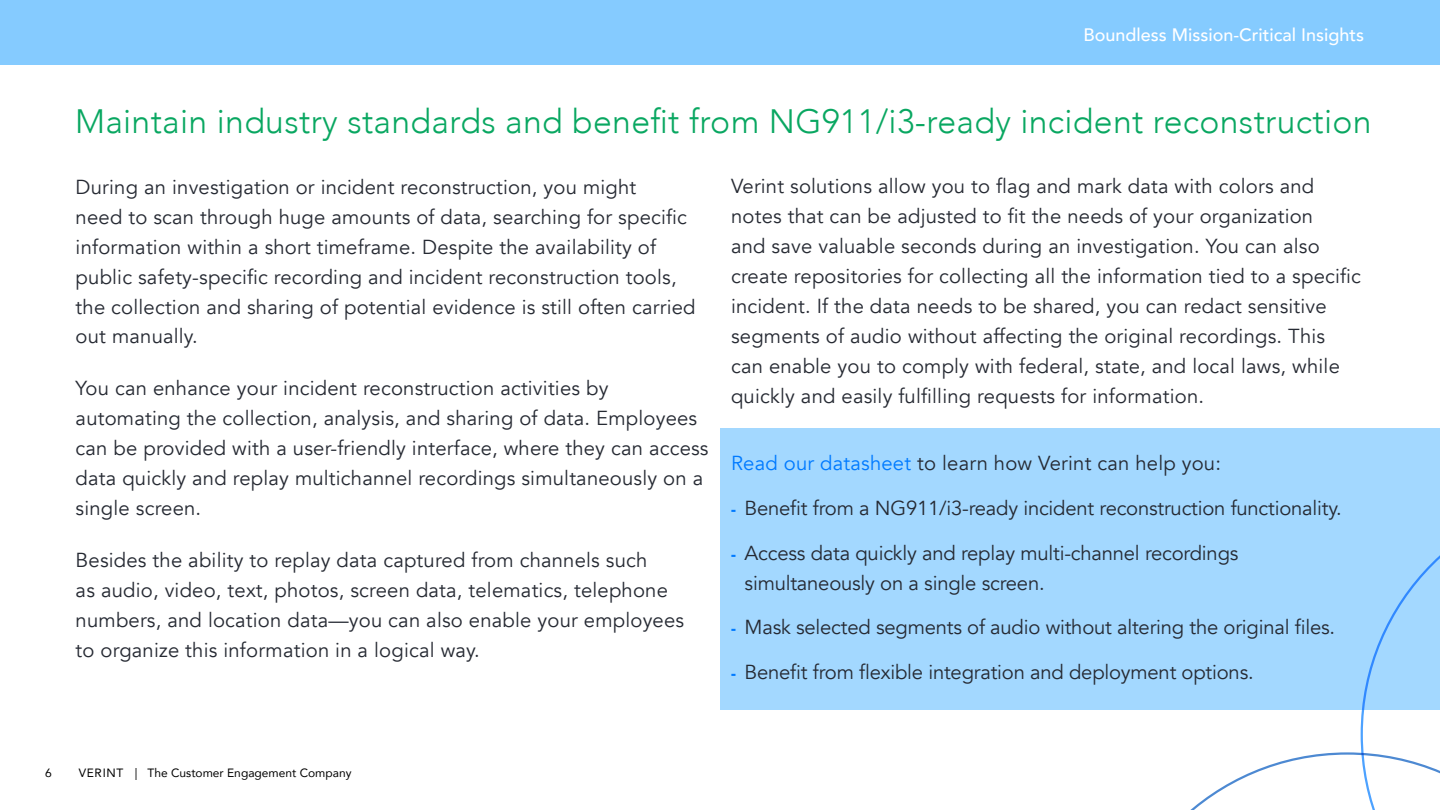
<style>
.page{position:relative;width:1440px;height:810px;background:#fff}
.page>*{position:absolute;margin:0;border:0;box-sizing:border-box;transform-origin:0 0}
.t1{font:300 33.75px "Avenir";letter-spacing:.01em;color:#09a761}
.t2{font:20.25px/30px "Avenir";letter-spacing:.01em;color:#262a33}
.t3{font:20.25px/30px "Avenir";letter-spacing:-.01em;color:#262a33}
.t4{font:500 18px "Avenir";color:#fff}
.t5{font:12px "Avenir";color:#000}
.s1{color:#007aff}
.s2{font-weight:900;font-size:16.5px;color:#007aff}
</style>
<div class="page">
<div style="left:0;top:0;width:1440px;height:64px;background:#85cbff"></div>
<div style="left:720px;top:428px;width:720px;height:282px;background:#a3d8ff"></div>
<svg style="left:1190px;top:555px;width:250px;height:255px"></svg>
<p class="t4" style="left:1083px;top:19px;width:282px">Boundless Mission-Critical Insights</p>
<h1 class="t1" style="left:75px;top:101px;width:1298px">Maintain industry standards and benefit from NG911/i3-ready incident reconstruction</h1>
<p class="t2" style="left:76px;top:172px;width:622px">During an investigation or incident reconstruction, you might<br>need to scan through huge amounts of data, searching for specific information within a short timeframe. Despite the availability of public safety-specific recording and incident reconstruction tools, the collection and sharing of potential evidence is still often carried out manually.</p>
<p class="t2" style="left:76px;top:374px;width:634px">You can enhance your incident reconstruction activities by automating the collection, analysis, and sharing of data. Employees can be provided with a user-friendly interface, where they can access data quickly and replay multichannel recordings simultaneously on a single screen.</p>
<p class="t2" style="left:76px;top:545px;width:610px">Besides the ability to replay data captured from channels such<br>as audio, video, text, photos, screen data, telematics, telephone numbers, and location data—you can also enable your employees to organize this information in a logical way.</p>
<p class="t2" style="left:731px;top:172px;width:631px">Verint solutions allow you to flag and mark data with colors and notes that can be adjusted to fit the needs of your organization<br>and save valuable seconds during an investigation. You can also create repositories for collecting all the information tied to a specific incident. If the data needs to be shared, you can redact sensitive segments of audio without affecting the original recordings. This can enable you to comply with federal, state, and local laws, while quickly and easily fulfilling requests for information.</p>
<p class="t2" style="left:731px;top:449px;width:491px"><span class="s1">Read our datasheet</span> to learn how Verint can help you:</p>
<p class="t3" style="left:731px;top:493px;width:612px"><span class="s2">-</span> Benefit from a NG911/i3-ready incident reconstruction functionality.</p>
<p class="t3" style="left:745px;top:538px;width:495px;text-indent:-14px"><span class="s2">-</span> Access data quickly and replay multi-channel recordings simultaneously on a single screen.</p>
<p class="t3" style="left:731px;top:613px;width:606px"><span class="s2">-</span> Mask selected segments of audio without altering the original files.</p>
<p class="t3" style="left:731px;top:657px;width:524px"><span class="s2">-</span> Benefit from flexible integration and deployment options.</p>
<p class="t5" style="left:45px;top:763px;width:8px">6</p>
<p class="t5" style="left:79px;top:763px;width:274px">VERINT | The Customer Engagement Company</p>
</div>
